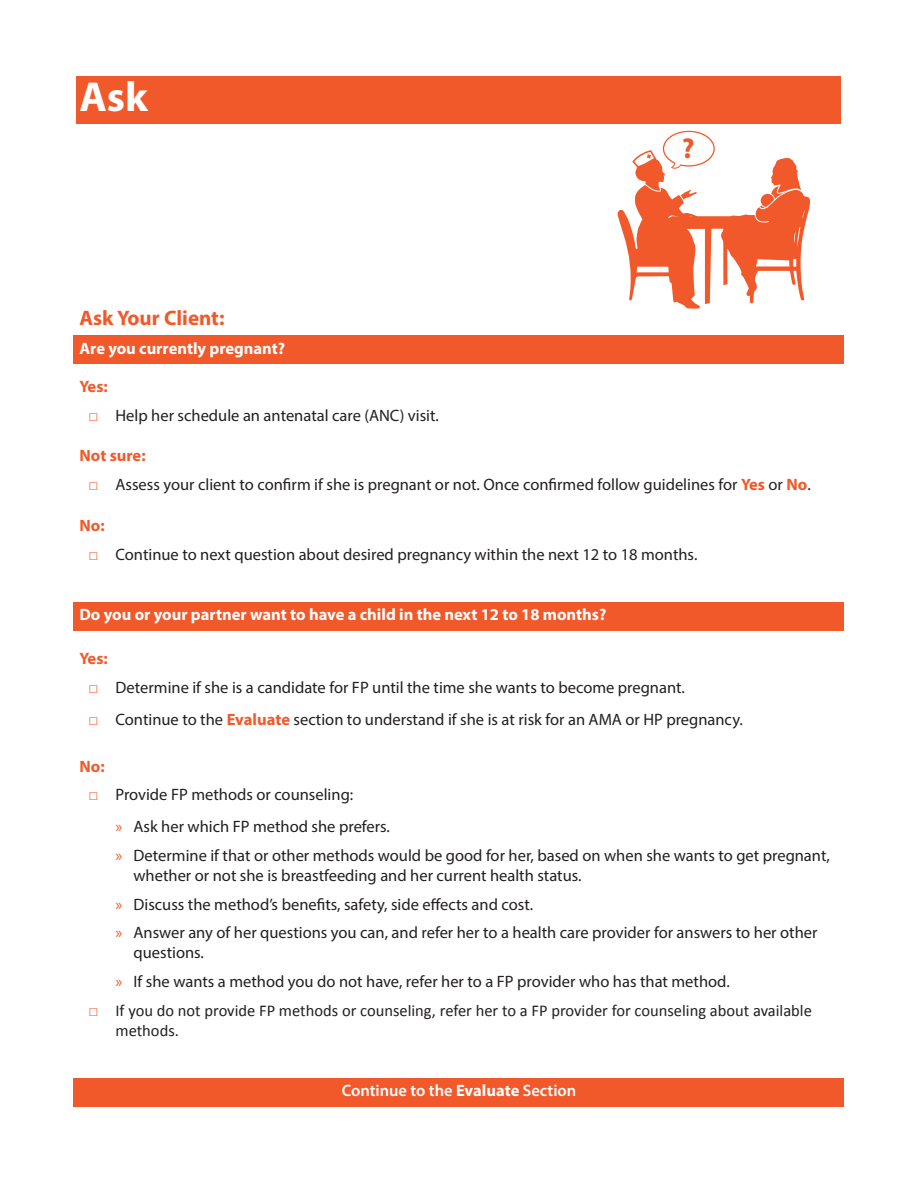
<style>
.page{position:relative;width:918px;height:1188px;background:#fff}
.page>*{position:absolute;margin:0;border:0;box-sizing:border-box;transform-origin:0 0}
.Orange_Heading{font:700 42px "Myriad Pro";color:#fff}
.t1{font:700 28.8px "Myriad Pro";color:#f1582a}
.Heading_2{font:700 21px "Myriad Pro";color:#f1592a}
.t2{font:16.5px/19.8px "Myriad Pro";color:#231f20}
.t3{font:16.5px/19.8px "Calibri";color:#231f20}
.Heading4-orange{font:700 16.5px "Myriad Pro";color:#fff}
.Heading4-orange-2{font:600 16.5px "Myriad Pro";color:#fff}
.t4{font:700 16.5px "Myriad Pro";letter-spacing:-.005em;color:#f1592a}
.s1{font-family:"Century";color:#f1592a}
.s2{font-weight:700;color:#f1592a}
.s3{color:#f1592a}
.s4{font-weight:700}
</style>
<div class="page">
<div style="left:76px;top:76px;width:766px;height:48px;background:#f1592a"></div>
<div style="left:74px;top:336px;width:770px;height:28px;background:#f1592a"></div>
<div style="left:74px;top:602px;width:770px;height:29px;background:#f1592a"></div>
<div style="left:74px;top:1078px;width:770px;height:28px;background:#f1592a"></div>
<svg style="left:617px;top:130px;width:193px;height:179px"></svg>
<p class="Orange_Heading" style="left:80px;top:69px;width:70px">Ask</p>
<p class="t1" style="left:682px;top:130px;width:14px">?</p>
<p class="Heading_2" style="left:80px;top:304px;width:146px">Ask Your Client:</p>
<p class="Heading4-orange" style="left:80px;top:338px;width:207px">Are you currently pregnant?</p>
<p class="t4" style="left:80px;top:375px;width:30px">Yes:</p>
<p class="t2" style="left:88px;top:405px;width:352px"><span class="s1">□</span> Help her schedule an antenatal care (ANC) visit.</p>
<p class="t4" style="left:80px;top:445px;width:68px">Not sure:</p>
<p class="t2" style="left:88px;top:475px;width:724px"><span class="s1">□</span> Assess your client to confirm if she is pregnant or not. Once confirmed follow guidelines for <span class="s2">Yes</span> or <span class="s2">No</span>.</p>
<p class="t4" style="left:80px;top:515px;width:27px">No:</p>
<p class="t2" style="left:88px;top:544px;width:610px"><span class="s1">□</span> Continue to next question about desired pregnancy within the next 12 to 18 months.</p>
<p class="Heading4-orange" style="left:80px;top:604px;width:528px">Do you or your partner want to have a child in the next 12 to 18 months?</p>
<p class="t4" style="left:80px;top:648px;width:30px">Yes:</p>
<p class="t2" style="left:88px;top:677px;width:598px"><span class="s1">□</span> Determine if she is a candidate for FP until the time she wants to become pregnant.</p>
<p class="t2" style="left:88px;top:709px;width:656px"><span class="s1">□</span> Continue to the <span class="s2">Evaluate</span> section to understand if she is at risk for an AMA or HP pregnancy.</p>
<p class="t4" style="left:80px;top:755px;width:27px">No:</p>
<p class="t2" style="left:88px;top:785px;width:266px"><span class="s1">□</span> Provide FP methods or counseling:</p>
<p class="t2" style="left:116px;top:817px;width:276px"><span class="s3">»</span> Ask her which FP method she prefers.</p>
<p class="t2" style="left:134px;top:845px;width:698px;text-indent:-18px"><span class="s3">»</span> Determine if that or other methods would be good for her, based on when she wants to get pregnant, whether or not she is breastfeeding and her current health status.</p>
<p class="t2" style="left:116px;top:894px;width:419px"><span class="s3">»</span> Discuss the method’s benefits, safety, side effects and cost.</p>
<p class="t2" style="left:134px;top:923px;width:686px;text-indent:-18px"><span class="s3">»</span> Answer any of her questions you can, and refer her to a health care provider for answers to her other questions.</p>
<p class="t2" style="left:116px;top:971px;width:616px"><span class="s3">»</span> If she wants a method you do not have, refer her to a FP provider who has that method.</p>
<p class="t3" style="left:116px;top:1000px;width:698px;text-indent:-27px"><span class="s1">□</span> If you do not provide FP methods or counseling, refer her to a FP provider for counseling about available methods.</p>
<p class="Heading4-orange-2" style="left:342px;top:1080px;width:236px">Continue to the <span class="s4">Evaluate</span> Section</p>
</div>
